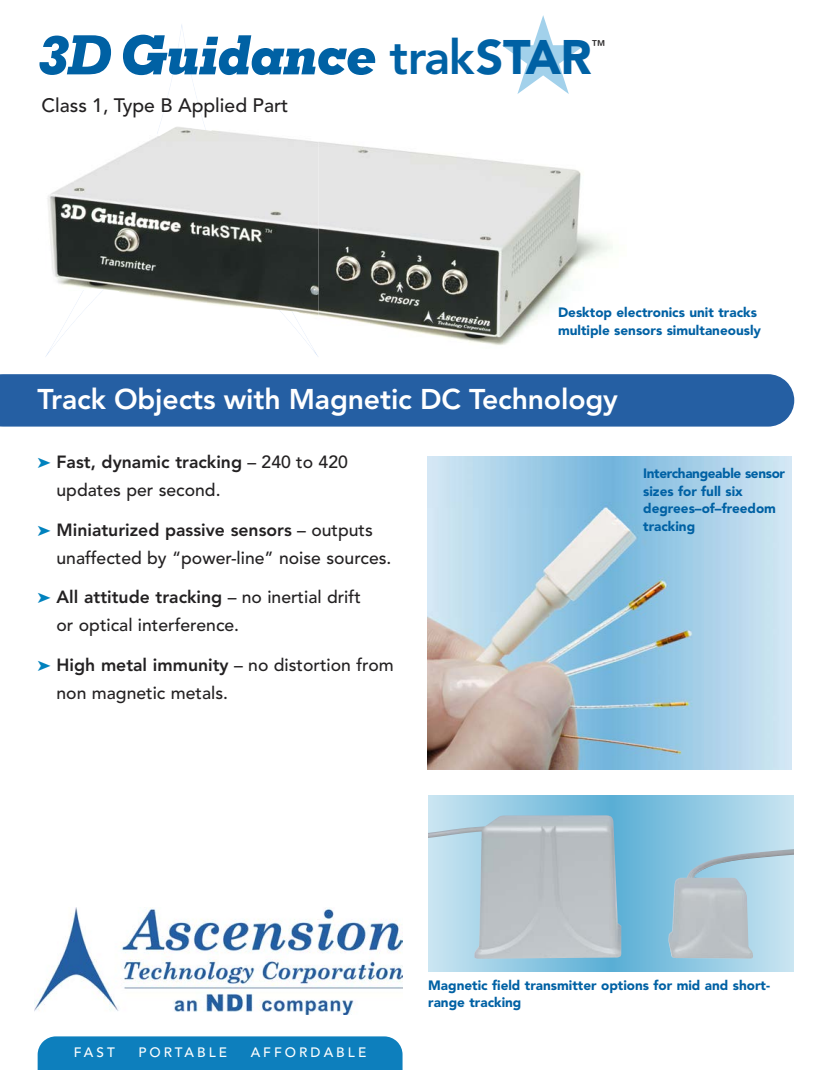
<style>
.page{position:relative;width:827px;height:1070px;background:#fff}
.page>*{position:absolute;margin:0;border:0;box-sizing:border-box;transform-origin:0 0}
.t1{font:54.3px "Geometric Slab 703 BT Xtra Bold Ital";color:#0061a4}
.t2{font:900 48px "Avenir LT Std";color:#0061a4}
.t3{font:800 28.35px "Avenir LT Std";letter-spacing:-.005em;color:#fff}
.t4{font:500 19.35px "Avenir LT Std";color:#232122}
.t5{font:500 17.55px/28.3px "Avenir LT Std";color:#232122}
.t6{font:500 13.95px "Avenir LT Std";color:#232122}
.t7{font:900 13.5px/17.5px "Avenir LT Std";color:#0061a4}
.t8{font:500 13.5px "Avenir LT Std";letter-spacing:.225em;color:#fff}
.s1{color:#a2d1eb}
.s2{font-family:"Avenir LT Std";font-weight:800;font-size:48px}
.s3{font-family:"Avenir LT Std";font-weight:900;font-size:48px}
.s4{color:#0082be}
.s5{font-weight:800}
</style>
<div class="page">
<img style="left:318px;top:142px;width:295px;height:203px">
<img style="left:47px;top:118px;width:271px;height:202px">
<div style="left:0;top:374px;width:793px;height:52px;background:#255fa3"></div>
<div style="left:38px;top:1036px;width:364px;height:33px;background:#0d7fbd"></div>
<img style="left:428px;top:795px;width:364px;height:176px">
<img style="left:428px;top:815px;width:364px;height:144px">
<img style="left:427px;top:456px;width:364px;height:313px">
<img style="left:35px;top:907px;width:367px;height:107px">
<h2 class="t2" style="left:498px;top:38px;width:95px"><span class="s1">★</span>TAR</h2>
<h1 class="t1" style="left:39px;top:35px;width:465px">3D Guidance <span class="s2">trak</span><span class="s3">S</span></h1>
<p class="t6" style="left:591px;top:39px;width:15px">™</p>
<p class="t4" style="left:41px;top:98px;width:248px">Class 1, Type B Applied Part</p>
<p class="t7" style="left:557px;top:305px;width:204px">Desktop electronics unit tracks multiple sensors simultaneously</p>
<h3 class="t3" style="left:38px;top:388px;width:581px">Track Objects with Magnetic DC Technology</h3>
<p class="t5" style="left:56px;top:449px;width:293px;text-indent:-19px"><span class="s4">➤</span> <span class="s5">Fast, dynamic tracking</span> – 240 to 420 updates per second.</p>
<p class="t5" style="left:56px;top:517px;width:336px;text-indent:-19px"><span class="s4">➤</span> <span class="s5">Miniaturized passive sensors</span> – outputs unaffected by “power-line” noise sources.</p>
<p class="t5" style="left:56px;top:584px;width:305px;text-indent:-19px"><span class="s4">➤</span> <span class="s5">All attitude tracking</span> – no inertial drift or optical interference.</p>
<p class="t5" style="left:56px;top:652px;width:338px;text-indent:-19px"><span class="s4">➤</span> <span class="s5">High metal immunity</span> – no distortion from non magnetic metals.</p>
<p class="t7" style="left:642px;top:465px;width:143px">Interchangeable sensor sizes for full six degrees–of–freedom tracking</p>
<p class="t8" style="left:74px;top:1046px;width:43px">FAST</p>
<p class="t8" style="left:138px;top:1046px;width:90px">PORTABLE</p>
<p class="t8" style="left:250px;top:1046px;width:117px">AFFORDABLE</p>
<p class="t7" style="left:428px;top:977px;width:343px">Magnetic field transmitter options for mid and short&shy;range tracking</p>
</div>
